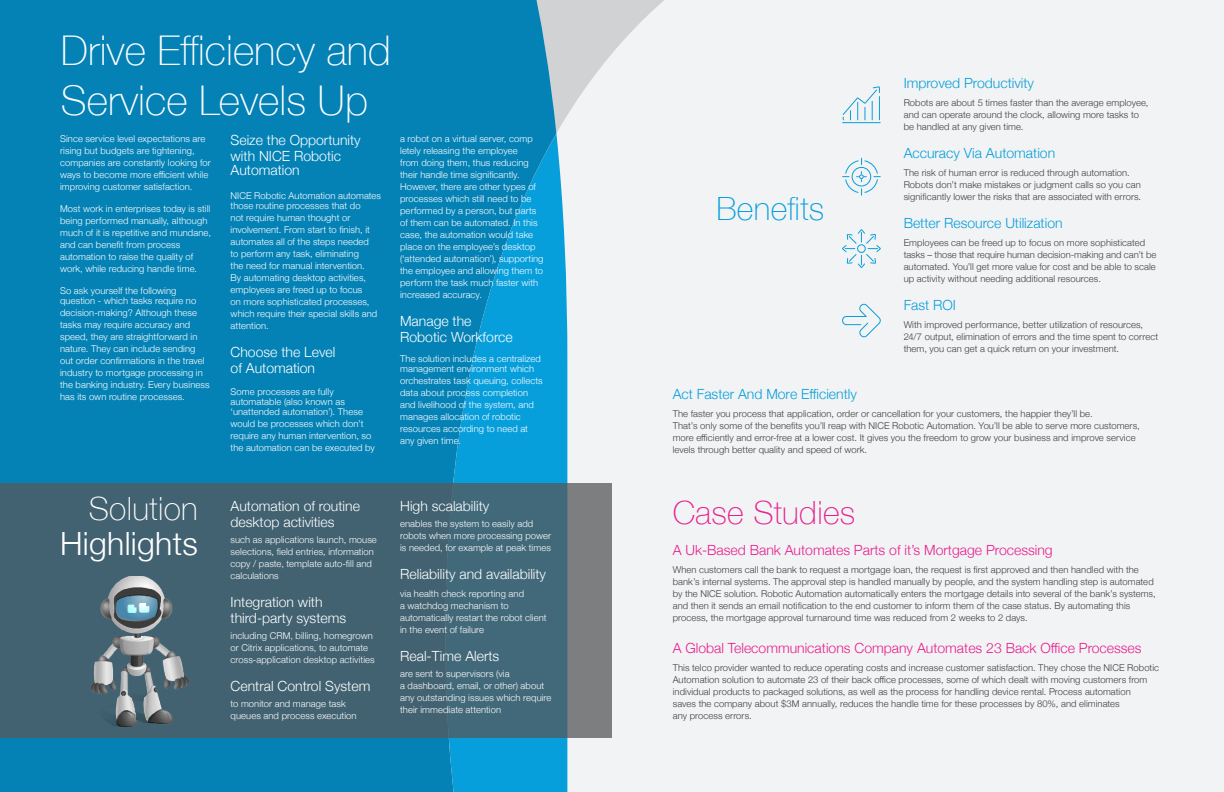
<style>
.page{position:relative;width:1224px;height:792px;background:#fff}
.page>*{position:absolute;margin:0;border:0;box-sizing:border-box;transform-origin:0 0}
.H2___Top_Title_40_FI{font:100 41px/50.6px "Helvetica Neue";color:#fff}
.H3___TITLE_17_Caps_B{font:300 32px/35px "Helvetica Neue";letter-spacing:.01em;color:#fff;text-align:right}
.H3___TITLE_17_Caps_B-2{font:100 32px "Helvetica Neue";letter-spacing:.01em;color:#e81e8f}
.H3___TITLE_17_Caps_B-3{font:100 32px "Helvetica Neue";letter-spacing:.01em;color:#069edb}
.Body_Text_Light_9_11{font:300 14px/16px "Helvetica Neue";color:#fff}
.Body_Text_Light_9_11-2{font:300 14px "Helvetica Neue";color:#e81e8f}
.Body_Text_Light_9_11-3{font:300 14px "Helvetica Neue";color:#069edb}
.Body_Text_Light_9_11-4{font:300 9.4px/12px "Helvetica Neue";letter-spacing:.01em;color:#fff}
.Body_Text_Light_9_11-5{font:300 9.4px/12px "Helvetica Neue";letter-spacing:.01em;color:#3e3e3f}
.s1{font-weight:100}
</style>
<div class="page">
<div style="left:567px;top:0;width:657px;height:792px;background:#f2f3f4"></div>
<svg style="left:0;top:0;width:567px;height:792px;background:#0685ba"></svg>
<svg style="left:0;top:483px;width:612px;height:255px;background:#466574"></svg>
<img style="left:76px;top:576px;width:113px;height:151px">
<svg style="left:842px;top:158px;width:39px;height:38px"></svg>
<svg style="left:842px;top:222px;width:39px;height:54px"></svg>
<svg style="left:842px;top:87px;width:38px;height:33px"></svg>
<hr style="left:843px;top:122px;width:37px;height:1px;background:#069edb">
<svg style="left:842px;top:304px;width:39px;height:33px"></svg>
<p class="H2___Top_Title_40_FI" style="left:61px;top:24px;width:332px">Drive Efficiency and<br>Service Levels Up</p>
<p class="Body_Text_Light_9_11-4" style="left:60px;top:133px;width:152px">Since service level expectations are rising but budgets are tightening, companies are constantly looking for ways to become more efficient while improving customer satisfaction.</p>
<p class="Body_Text_Light_9_11-4" style="left:60px;top:203px;width:152px">Most work in enterprises today is still being performed manually, although much of it is repetitive and mundane, and can benefit from process automation to raise the quality of work, while reducing handle time.</p>
<p class="Body_Text_Light_9_11-4" style="left:60px;top:286px;width:138px;line-height:10px">So ask yourself the following question - which tasks require no</p>
<p class="Body_Text_Light_9_11-4" style="left:60px;top:307px;width:151px">decision-making? Although these tasks may require accuracy and speed, they are straightforward in nature. They can include sending out order confirmations in the travel industry to mortgage processing in the banking industry. Every business has its own routine processes.</p>
<p class="Body_Text_Light_9_11" style="left:231px;top:131px;width:132px">Seize the Opportunity with NICE Robotic</p>
<p class="Body_Text_Light_9_11" style="left:231px;top:161px;width:71px">Automation</p>
<p class="Body_Text_Light_9_11-4" style="left:231px;top:190px;width:152px;line-height:10px">NICE Robotic Automation automates those routine processes that do</p>
<p class="Body_Text_Light_9_11-4" style="left:231px;top:211px;width:148px">not require human thought or involvement. From start to finish, it automates all of the steps needed to perform any task, eliminating<br>the need for manual intervention.<br>By automating desktop activities, employees are freed up to focus<br>on more sophisticated processes, which require their special skills and attention.</p>
<p class="Body_Text_Light_9_11" style="left:231px;top:343px;width:106px">Choose the Level of Automation</p>
<p class="Body_Text_Light_9_11-4" style="left:231px;top:386px;width:134px;line-height:10px">Some processes are fully automatable (also known as ‘unattended automation’). These</p>
<p class="Body_Text_Light_9_11-4" style="left:231px;top:417px;width:146px">would be processes which don’t require any human intervention, so the automation can be executed by</p>
<p class="Body_Text_Light_9_11-4" style="left:400px;top:133px;width:145px">a robot on a virtual server, comp letely releasing the employee<br>from doing them, thus reducing their handle time significantly.<br>However, there are other types of processes which still need to be performed by a person, but parts of them can be automated. In this case, the automation would take place on the employee’s desktop (‘attended automation’), supporting the employee and allowing them to perform the task much faster with increased accuracy.</p>
<p class="Body_Text_Light_9_11" style="left:400px;top:313px;width:114px">Manage the<br>Robotic Workforce</p>
<p class="Body_Text_Light_9_11-4" style="left:400px;top:354px;width:142px;line-height:10px">The solution includes a centralized management environment which</p>
<p class="Body_Text_Light_9_11-4" style="left:400px;top:375px;width:144px">orchestrates task queuing, collects data about process completion and livelihood of the system, and manages allocation of robotic resources according to need at any given time.</p>
<p class="H3___TITLE_17_Caps_B" style="left:60px;top:489px;width:139px"><span class="s1">Solution<br></span>Highlights</p>
<p class="Body_Text_Light_9_11" style="left:400px;top:498px;width:91px">High scalability</p>
<p class="Body_Text_Light_9_11" style="left:231px;top:498px;width:131px">Automation of routine desktop activities</p>
<p class="Body_Text_Light_9_11-4" style="left:231px;top:533px;width:148px">such as applications launch, mouse selections, field entries, information copy / paste, template auto-fill and calculations</p>
<p class="Body_Text_Light_9_11" style="left:231px;top:594px;width:117px">Integration with third-party systems</p>
<p class="Body_Text_Light_9_11-4" style="left:231px;top:629px;width:146px">including CRM, billing, homegrown or Citrix applications, to automate cross-application desktop activities</p>
<p class="Body_Text_Light_9_11" style="left:231px;top:678px;width:141px">Central Control System</p>
<p class="Body_Text_Light_9_11-4" style="left:231px;top:697px;width:117px">to monitor and manage task</p>
<p class="Body_Text_Light_9_11-4" style="left:231px;top:709px;width:127px">queues and process execution</p>
<p class="Body_Text_Light_9_11-4" style="left:400px;top:517px;width:152px">enables the system to easily add robots when more processing power is needed, for example at peak times</p>
<p class="Body_Text_Light_9_11" style="left:400px;top:566px;width:147px">Reliability and availability</p>
<p class="Body_Text_Light_9_11-4" style="left:400px;top:587px;width:148px">via health check reporting and<br>a watchdog mechanism to automatically restart the robot client in the event of failure</p>
<p class="Body_Text_Light_9_11" style="left:400px;top:648px;width:101px">Real-Time Alerts</p>
<p class="Body_Text_Light_9_11-4" style="left:400px;top:667px;width:153px">are sent to supervisors (via<br>a dashboard, email, or other) about any outstanding issues which require their immediate attention</p>
<p class="H3___TITLE_17_Caps_B-3" style="left:716px;top:184px;width:110px">Benefits</p>
<p class="Body_Text_Light_9_11-3" style="left:904px;top:71px;width:132px">Improved Productivity</p>
<p class="Body_Text_Light_9_11-5" style="left:904px;top:96px;width:246px">Robots are about 5 times faster than the average employee, and can operate around the clock, allowing more tasks to be handled at any given time.</p>
<p class="Body_Text_Light_9_11-3" style="left:904px;top:141px;width:153px">Accuracy Via Automation</p>
<p class="Body_Text_Light_9_11-5" style="left:904px;top:166px;width:239px">The risk of human error is reduced through automation.<br>Robots don’t make mistakes or judgment calls so you can significantly lower the risks that are associated with errors.</p>
<p class="Body_Text_Light_9_11-3" style="left:904px;top:211px;width:160px">Better Resource Utilization</p>
<p class="Body_Text_Light_9_11-5" style="left:904px;top:236px;width:254px">Employees can be freed up to focus on more sophisticated tasks – those that require human decision-making and can’t be automated. You’ll get more value for cost and be able to scale up activity without needing additional resources.</p>
<p class="Body_Text_Light_9_11-3" style="left:904px;top:293px;width:54px">Fast ROI</p>
<p class="Body_Text_Light_9_11-5" style="left:904px;top:318px;width:256px">With improved performance, better utilization of resources,<br>24/7 output, elimination of errors and the time spent to correct them, you can get a quick return on your investment.</p>
<p class="Body_Text_Light_9_11-3" style="left:673px;top:382px;width:186px">Act Faster And More Efficiently</p>
<p class="Body_Text_Light_9_11-5" style="left:673px;top:407px;width:469px">The faster you process that application, order or cancellation for your customers, the happier they’ll be.<br>That’s only some of the benefits you’ll reap with NICE Robotic Automation. You’ll be able to serve more customers, more efficiently and error-free at a lower cost. It gives you the freedom to grow your business and improve service levels through better quality and speed of work.</p>
<p class="H3___TITLE_17_Caps_B-2" style="left:673px;top:488px;width:184px">Case Studies</p>
<p class="Body_Text_Light_9_11-2" style="left:673px;top:539px;width:381px">A Uk-Based Bank Automates Parts of it’s Mortgage Processing</p>
<p class="Body_Text_Light_9_11-5" style="left:673px;top:563px;width:484px">When customers call the bank to request a mortgage loan, the request is first approved and then handled with the bank’s internal systems. The approval step is handled manually by people, and the system handling step is automated by the NICE solution. Robotic Automation automatically enters the mortgage details into several of the bank’s systems, and then it sends an email notification to the end customer to inform them of the case status. By automating this process, the mortgage approval turnaround time was reduced from 2 weeks to 2 days.</p>
<p class="Body_Text_Light_9_11-2" style="left:673px;top:637px;width:470px">A Global Telecommunications Company Automates 23 Back Office Processes</p>
<p class="Body_Text_Light_9_11-5" style="left:673px;top:661px;width:488px">This telco provider wanted to reduce operating costs and increase customer satisfaction. They chose the NICE Robotic Automation solution to automate 23 of their back office processes, some of which dealt with moving customers from individual products to packaged solutions, as well as the process for handling device rental. Process automation<br>saves the company about $3M annually, reduces the handle time for these processes by 80%, and eliminates<br>any process errors.</p>
</div>
